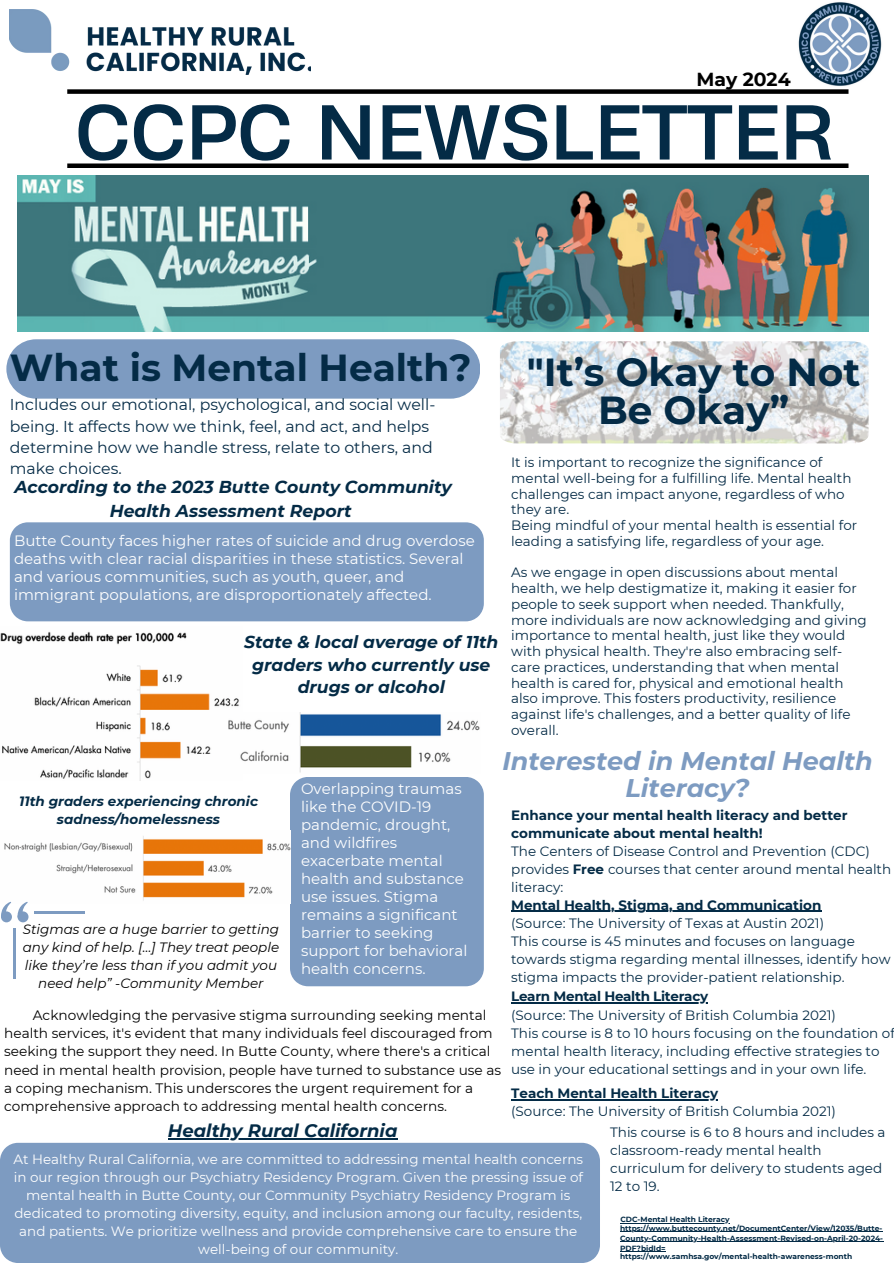
<style>
.page{position:relative;width:894px;height:1264px;background:#fff}
.page>*{position:absolute;margin:0;border:0;box-sizing:border-box;transform-origin:0 0}
.t1{font:73.05px "Heading Now 74";color:#042b46}
.t2{font:700 39px/38.2px "Montserrat";color:#042b46;text-align:center}
.t3{font:700 37.5px "Montserrat";color:#042b46}
.t4{font:italic 700 25.5px/27px "Montserrat";color:#7d9bc1;text-align:center}
.t5{font:700 18.9px "Montserrat";color:#000}
.t6{font:italic 700 18px "Montserrat";color:#042b46}
.t7{font:italic 700 17.25px/23.7px "Montserrat";color:#042b46;text-align:center}
.t8{font:italic 700 17.1px/22.8px "Montserrat";color:#042b46;text-align:center}
.t9{font:15.75px/21.3px "Montserrat";color:#052b46}
.t10{font:15px/18px "Montserrat";color:#fff}
.t11{font:13.65px/18.1px "Montserrat";color:#000}
.t12{font:13.5px/15.8px "Montserrat";color:#052b46}
.t13{font:13.5px/18px "Montserrat";color:#042b46}
.t14{font:13.5px/18px "Montserrat";color:#fff;text-align:center}
.t15{font:700 13.5px/18px "Montserrat";color:#042b46}
.t16{font:italic 13.5px/18px "Montserrat";color:#000;text-align:center}
.t17{font:italic 700 13.5px/18px "Montserrat";color:#042b46;text-align:center}
.t18{font:700 13.5px "Montserrat";letter-spacing:-.02em;color:#042b46}
.t19{font:700 7.5px/10.1px "Montserrat";color:#042b46}
.s1{font-weight:700}
</style>
<div class="page">
<img style="left:500px;top:341px;width:368px;height:102px">
<div style="left:10px;top:522px;width:473px;height:99px;background:#7d9bc1"></div>
<img style="left:17px;top:176px;width:851px;height:155px">
<div style="left:67px;top:89px;width:781px;height:5px;background:#000"></div>
<div style="left:67px;top:163px;width:781px;height:5px;background:#000"></div>
<img style="left:10px;top:10px;width:300px;height:65px">
<div style="left:290px;top:777px;width:193px;height:209px;background:#7d9bc1"></div>
<img style="left:0;top:631px;width:239px;height:149px">
<img style="left:223px;top:712px;width:257px;height:62px">
<img style="left:4px;top:836px;width:286px;height:65px">
<div style="left:0;top:1142px;width:600px;height:120px;background:#7d9bc1"></div>
<img style="left:798px;top:2px;width:84px;height:84px">
<div style="left:18px;top:911px;width:10px;height:11px;background:#7d9bc1;border-radius:50%"></div>
<svg style="left:17px;top:902px;width:11px;height:18px"></svg>
<div style="left:1px;top:911px;width:11px;height:11px;background:#7d9bc1;border-radius:50%"></div>
<svg style="left:1px;top:901px;width:10px;height:19px"></svg>
<hr style="left:13px;top:928px;width:3px;height:50px;background:#7d9bc1">
<hr style="left:34px;top:911px;width:51px;height:2px;background:#7d9bc1">
<div style="left:6px;top:339px;width:474px;height:59px;background:#7d9bc1"></div>
<hr style="left:620px;top:1231px;width:262px;height:1px;background:#042b46">
<hr style="left:620px;top:1241px;width:262px;height:1px;background:#042b46">
<hr style="left:620px;top:1251px;width:45px;height:1px;background:#042b46">
<hr style="left:168px;top:1138px;width:229px;height:1px;background:#042b46">
<hr style="left:511px;top:910px;width:310px;height:2px;background:#042b46">
<hr style="left:511px;top:1002px;width:196px;height:1px;background:#042b46">
<hr style="left:620px;top:1222px;width:109px;height:1px;background:#042b46">
<hr style="left:519px;top:1099px;width:199px;height:1px;background:#042b46">
<h2 class="t5" style="left:696px;top:67px;width:96px">May 2024</h2>
<p class="t1" style="left:75px;top:83px;width:759px">CCPC NEWSLETTER</p>
<h3 class="t3" style="left:10px;top:344px;width:463px">What is Mental Health?</h3>
<h3 class="t9" style="left:10px;top:394px;width:427px">Includes our emotional, psychological, and social well&shy;being. It affects how we think, feel, and act, and helps determine how we handle stress, relate to others, and make choices.</h3>
<h5 class="t7" style="left:14px;top:475px;width:439px">According to the 2023 Butte County Community<br>Health Assessment Report</h5>
<h4 class="t10" style="left:14px;top:531px;width:462px">Butte County faces higher rates of suicide and drug overdose deaths with clear racial disparities in these statistics. Several and various communities, such as youth, queer, and immigrant populations, are disproportionately affected.</h4>
<p class="t8" style="left:244px;top:630px;width:256px">State &amp; local average of 11th graders who currently use drugs or alcohol</p>
<p class="t2" style="left:526px;top:353px;width:335px">"It’s Okay to Not<br>Be Okay”</p>
<p class="t12" style="left:511px;top:454px;width:342px">It is important to recognize the significance of mental well-being for a fulfilling life. Mental health challenges can impact anyone, regardless of who they are.</p>
<h4 class="t12" style="left:511px;top:517px;width:347px">Being mindful of your mental health is essential for leading a satisfying life, regardless of your age.</h4>
<p class="t12" style="left:511px;top:564px;width:357px">As we engage in open discussions about mental health, we help destigmatize it, making it easier for people to seek support when needed. Thankfully, more individuals are now acknowledging and giving importance to mental health, just like they would with physical health. They're also embracing self&shy;care practices, understanding that when mental health is cared for, physical and emotional health also improve. This fosters productivity, resilience against life's challenges, and a better quality of life overall.</p>
<p class="t4" style="left:502px;top:747px;width:372px">Interested in Mental Health<br>Literacy?</p>
<h5 class="t10" style="left:301px;top:780px;width:168px">Overlapping traumas like the COVID-19 pandemic, drought, and wildfires exacerbate mental health and substance use issues. Stigma remains a significant barrier to seeking support for behavioral health concerns.</h5>
<p class="t17" style="left:19px;top:792px;width:240px">11th graders experiencing chronic sadness/homelessness</p>
<p class="t15" style="left:511px;top:806px;width:338px">Enhance your mental health literacy and better communicate about mental health!</p>
<p class="t13" style="left:511px;top:842px;width:381px">The Centers of Disease Control and Prevention (CDC) provides <span class="s1">Free</span> courses that center around mental health literacy:</p>
<p class="t15" style="left:511px;top:896px;width:312px">Mental Health, Stigma, and Communication</p>
<p class="t13" style="left:511px;top:914px;width:314px">(Source: The University of Texas at Austin 2021)</p>
<p class="t13" style="left:511px;top:932px;width:381px">This course is 45 minutes and focuses on language towards stigma regarding mental illnesses, identify how stigma impacts the provider-patient relationship.</p>
<p class="t18" style="left:511px;top:987px;width:198px">Learn Mental Health Literacy</p>
<h4 class="t13" style="left:511px;top:1006px;width:326px">(Source: The University of British Columbia 2021)</h4>
<p class="t13" style="left:511px;top:1024px;width:385px">This course is 8 to 10 hours focusing on the foundation of mental health literacy, including effective strategies to use in your educational settings and in your own life.</p>
<p class="t16" style="left:23px;top:919px;width:258px">Stigmas are a huge barrier to getting any kind of help. […] They treat people like they’re less than if you admit you need help” -Community Member</p>
<p class="t11" style="left:4px;top:1005px;width:498px;text-indent:29px">Acknowledging the pervasive stigma surrounding seeking mental health services, it's evident that many individuals feel discouraged from seeking the support they need. In Butte County, where there's a critical need in mental health provision, people have turned to substance use as a coping mechanism. This underscores the urgent requirement for a comprehensive approach to addressing mental health concerns.</p>
<p class="t6" style="left:168px;top:1119px;width:231px">Healthy Rural California</p>
<p class="t15" style="left:511px;top:1084px;width:208px">Teach Mental Health Literacy</p>
<p class="t13" style="left:511px;top:1102px;width:326px">(Source: The University of British Columbia 2021)</p>
<p class="t13" style="left:610px;top:1122px;width:277px">This course is 6 to 8 hours and includes a classroom-ready mental health curriculum for delivery to students aged<br>12 to 19.</p>
<p class="t14" style="left:14px;top:1150px;width:571px">At Healthy Rural California, we are committed to addressing mental health concerns in our region through our Psychiatry Residency Program. Given the pressing issue of mental health in Butte County, our Community Psychiatry Residency Program is dedicated to promoting diversity, equity, and inclusion among our faculty, residents, and patients. We prioritize wellness and provide comprehensive care to ensure the well-being of our community.</p>
<p class="t19" style="left:620px;top:1214px;width:111px">CDC-Mental Health Literacy</p>
<h6 class="t19" style="left:620px;top:1223px;width:264px">https://www.buttecounty.net/DocumentCenter/View/12035/Butte-</h6>
<p class="t19" style="left:620px;top:1233px;width:264px">County-Community-Health-Assessment-Revised-on-April-20-2024-<br>PDF?bidId=</p>
<p class="t19" style="left:620px;top:1251px;width:233px">https://www.samhsa.gov/mental-health-awareness-month</p>
</div>
